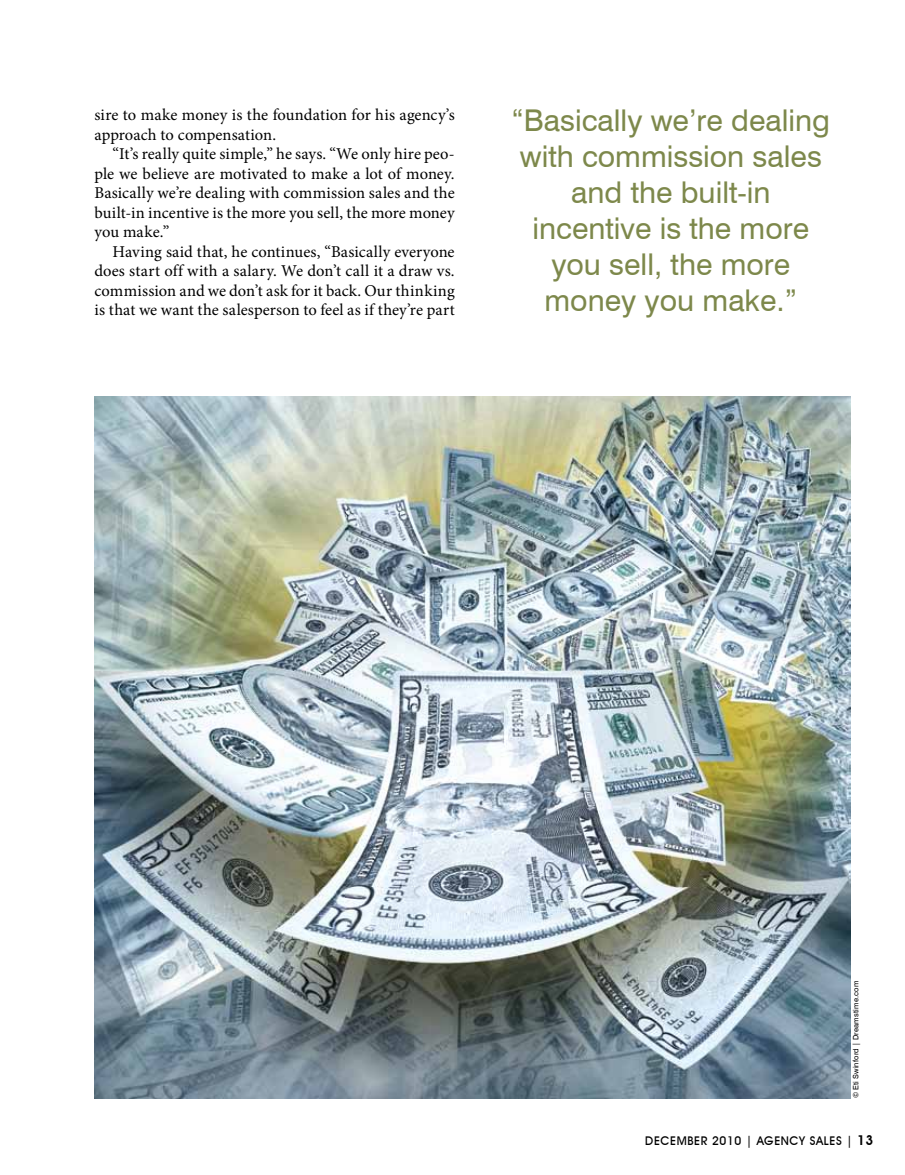
<style>
.page{position:relative;width:905px;height:1175px;background:#fff}
.page>*{position:absolute;margin:0;border:0;box-sizing:border-box;transform-origin:0 0}
.t1{font:30px/36px "Swiss 721 BT";color:#7d884b;text-align:center}
.t2{font:16.5px/19.5px "Minion Pro";letter-spacing:.005em;color:#000;text-align:justify}
.t3{font:500 12px "Avant Garde IT Cby BT";letter-spacing:.05em;color:#000}
.t4{font:7.5px "Swiss 721 BT";letter-spacing:.025em;color:#000}
.s1{font-weight:600;font-size:13.5px}
</style>
<div class="page">
<img style="left:94px;top:396px;width:756px;height:702px">
<p class="t2" style="left:94px;top:105px;width:361px">sire to make money is the foundation for his agency’s approach to compensation.</p>
<p class="t2" style="left:94px;top:144px;width:362px;text-indent:18px">“It’s really quite simple,” he says. “We only hire peo&shy;ple we believe are motivated to make a lot of money.<br>Basically we’re dealing with commission sales and the built-in incentive is the more you sell, the more money you make.”</p>
<p class="t2" style="left:94px;top:242px;width:362px;text-indent:18px">Having said that, he continues, “Basically everyone does start off with a salary. We don’t call it a draw vs. commission and we don’t ask for it back. Our thinking is that we want the salesperson to feel as if they’re part</p>
<h1 class="t1" style="left:511px;top:102px;width:320px">“Basically we’re dealing with commission sales and the built-in incentive is the more you sell, the more money you make.”</h1>
<p class="t4" style="left:851px;top:1098px;width:119px;rotate:-90deg">© Eti Swinford | Dreamstime.com</p>
<p class="t3" style="left:645px;top:1133px;width:230px">DECEMBER 2010 | AGENCY SALES | <span class="s1">13</span></p>
</div>
